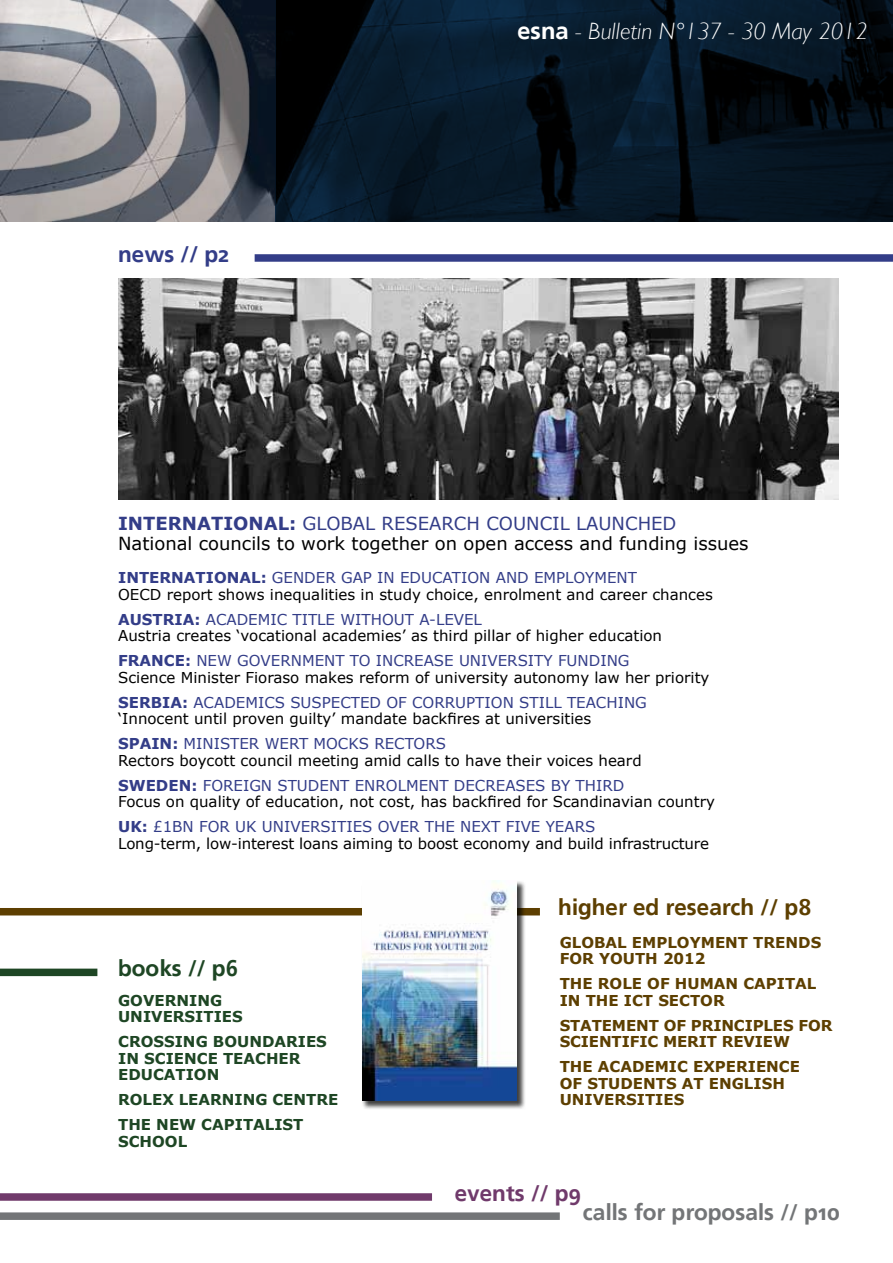
<style>
.page{position:relative;width:893px;height:1263px;background:#fff}
.page>*{position:absolute;margin:0;border:0;box-sizing:border-box;transform-origin:0 0}
.t1{font:italic 300 23.7px "Gill Sans";color:#fff}
.t2{font:700 22.5px "Frutiger Linotype";color:#737577}
.t3{font:700 22.5px "Frutiger Linotype";color:#5d3f01}
.t4{font:700 22.5px "Frutiger Linotype";color:#703a6b}
.t5{font:700 22.5px "Frutiger Linotype";color:#1e4624}
.t6{font:700 22.5px "Frutiger Linotype";color:#333d88}
.t7{font:18px/19.5px "Verdana";color:#000}
.t8{font:700 18px "Verdana";color:#333d88}
.t9{font:15px/16.5px "Verdana";color:#000}
.t10{font:700 15px "Verdana";color:#5d3f01}
.t11{font:700 15px/16.5px "Verdana";color:#1e4624}
.t12{font:700 15px "Verdana";color:#333d88}
.s1{font-family:"Frutiger Linotype";font-weight:700;font-style:normal}
.s2{font-weight:700;color:#333d88}
.s3{color:#333d88}
</style>
<div class="page">
<img style="left:275px;top:0;width:618px;height:221px">
<img style="left:0;top:0;width:275px;height:221px">
<div style="left:255px;top:254px;width:638px;height:8px;background:#333d88"></div>
<div style="left:0;top:908px;width:540px;height:7px;background:#5d3f01"></div>
<div style="left:0;top:968px;width:97px;height:8px;background:#1e4624"></div>
<div style="left:0;top:1212px;width:560px;height:8px;background:#737577"></div>
<div style="left:0;top:1193px;width:432px;height:8px;background:#703a6b"></div>
<div style="left:362px;top:880px;width:164px;height:229px;background:#000;opacity:.75"></div>
<img style="left:362px;top:880px;width:155px;height:221px">
<img style="left:118px;top:279px;width:721px;height:220px">
<h2 class="t6" style="left:118px;top:240px;width:113px">news // p2</h2>
<h1 class="t1" style="left:517px;top:18px;width:352px"><span class="s1">esna</span> - Bulletin N°137 - 30 May 2012</h1>
<p class="t7" style="left:118px;top:513px;width:632px;text-indent:171px"><span class="s2">:</span> <span class="s3">GLOBAL RESEARCH COUNCIL LAUNCHED<br></span>National councils to work together on open access and funding issues</p>
<p class="t12" style="left:118px;top:568px;width:12px">INTERNATIONAL</p>
<p class="t8" style="left:118px;top:512px;width:15px">INTERNATIONAL</p>
<p class="t9" style="left:118px;top:569px;width:596px;text-indent:143px"><span class="s2">:</span> <span class="s3">GENDER GAP IN EDUCATION AND EMPLOYMENT<br></span>OECD report shows inequalities in study choice, enrolment and career chances</p>
<p class="t12" style="left:118px;top:610px;width:12px">AUSTRIA</p>
<p class="t9" style="left:118px;top:610px;width:545px;text-indent:76px"><span class="s2">:</span> <span class="s3">ACADEMIC TITLE WITHOUT A-LEVEL<br></span>Austria creates ‘vocational academies’ as third pillar of higher education</p>
<p class="t12" style="left:118px;top:651px;width:22px">FRAN</p>
<p class="t9" style="left:118px;top:652px;width:593px;text-indent:46px"><span class="s2">CE :</span> <span class="s3">NEW GOVERNMENT TO INCREASE UNIVERSITY FUNDING<br></span>Science Minister Fioraso makes reform of university autonomy law her priority</p>
<p class="t12" style="left:118px;top:693px;width:12px">SERBIA</p>
<p class="t9" style="left:118px;top:693px;width:530px;text-indent:64px"><span class="s2">:</span> <span class="s3">ACADEMICS SUSPECTED OF CORRUPTION STILL TEACHING </span>‘Innocent until proven guilty’ mandate backfires at universities</p>
<p class="t12" style="left:118px;top:734px;width:12px">SPAIN</p>
<p class="t9" style="left:118px;top:735px;width:525px;text-indent:54px"><span class="s2">:</span> <span class="s3">MINISTER WERT MOCKS RECTORS<br></span>Rectors boycott council meeting amid calls to have their voices heard</p>
<p class="t12" style="left:118px;top:776px;width:13px">SWEDEN</p>
<p class="t9" style="left:118px;top:776px;width:598px;text-indent:73px"><span class="s2">:</span> <span class="s3">FOREIGN STUDENT ENROLMENT DECREASES BY THIRD<br></span>Focus on quality of education, not cost, has backfired for Scandinavian country</p>
<p class="t9" style="left:118px;top:818px;width:592px"><span class="s2">U K:</span> <span class="s3">£1BN FOR UK UNIVERSITIES OVER THE NEXT FIVE YEARS<br></span>Long-term, low-interest loans aiming to boost economy and build infrastructure</p>
<h2 class="t5" style="left:118px;top:954px;width:122px">books // p6</h2>
<p class="t11" style="left:118px;top:991px;width:126px">GOVERNING<br>UNIVERSITIES</p>
<p class="t11" style="left:118px;top:1033px;width:210px">CROSSING BOUNDARIES<br>IN SCIENCE TEACHER<br>EDUCATION</p>
<p class="t11" style="left:118px;top:1086px;width:222px;line-height:25px">ROLEX LEARNING CENTRE<br>THE N EW CAPITALIST</p>
<p class="t11" style="left:118px;top:1132px;width:71px">SCHOOL</p>
<h2 class="t3" style="left:558px;top:894px;width:255px">higher ed research // p8</h2>
<p class="t10" style="left:560px;top:932px;width:24px">GLOBAL</p>
<p class="t10" style="left:632px;top:932px;width:36px">EMPLO</p>
<p class="t10" style="left:690px;top:932px;width:37px">YMENT</p>
<p class="t10" style="left:753px;top:932px;width:13px">TRENDS</p>
<p class="t10" style="left:560px;top:949px;width:63px">FOR YOUTH</p>
<p class="t10" style="left:663px;top:949px;width:44px">2012</p>
<p class="t10" style="left:560px;top:974px;width:12px">THE</p>
<p class="t10" style="left:598px;top:974px;width:12px">ROLE</p>
<p class="t10" style="left:647px;top:974px;width:119px">OF HU MAN CAPITAL</p>
<p class="t10" style="left:560px;top:990px;width:38px">IN THE</p>
<p class="t10" style="left:624px;top:990px;width:79px">ICT SECTOR</p>
<p class="t10" style="left:560px;top:1015px;width:12px">STATE</p>
<p class="t10" style="left:612px;top:1015px;width:26px">MENT</p>
<p class="t10" style="left:664px;top:1015px;width:39px">OF PRIN</p>
<p class="t10" style="left:734px;top:1015px;width:22px">CIPLES</p>
<p class="t10" style="left:798px;top:1015px;width:23px">FOR</p>
<p class="t10" style="left:560px;top:1032px;width:32px">SCIENTI</p>
<p class="t10" style="left:630px;top:1032px;width:58px">FIC MERIT</p>
<p class="t10" style="left:722px;top:1032px;width:13px">REVIEW</p>
<p class="t10" style="left:560px;top:1057px;width:12px">THE</p>
<p class="t10" style="left:598px;top:1057px;width:35px">ACADE</p>
<p class="t10" style="left:655px;top:1057px;width:50px">MIC EXPERIEN</p>
<p class="t10" style="left:779px;top:1057px;width:20px">CE</p>
<p class="t10" style="left:560px;top:1073px;width:40px">OF STUDENTS</p>
<p class="t10" style="left:682px;top:1073px;width:73px">AT ENGLISH</p>
<p class="t10" style="left:560px;top:1090px;width:12px">UNIVERSITIES</p>
<h2 class="t4" style="left:455px;top:1179px;width:128px">events // p9</h2>
<h2 class="t2" style="left:583px;top:1198px;width:259px">calls for proposals // p10</h2>
</div>
